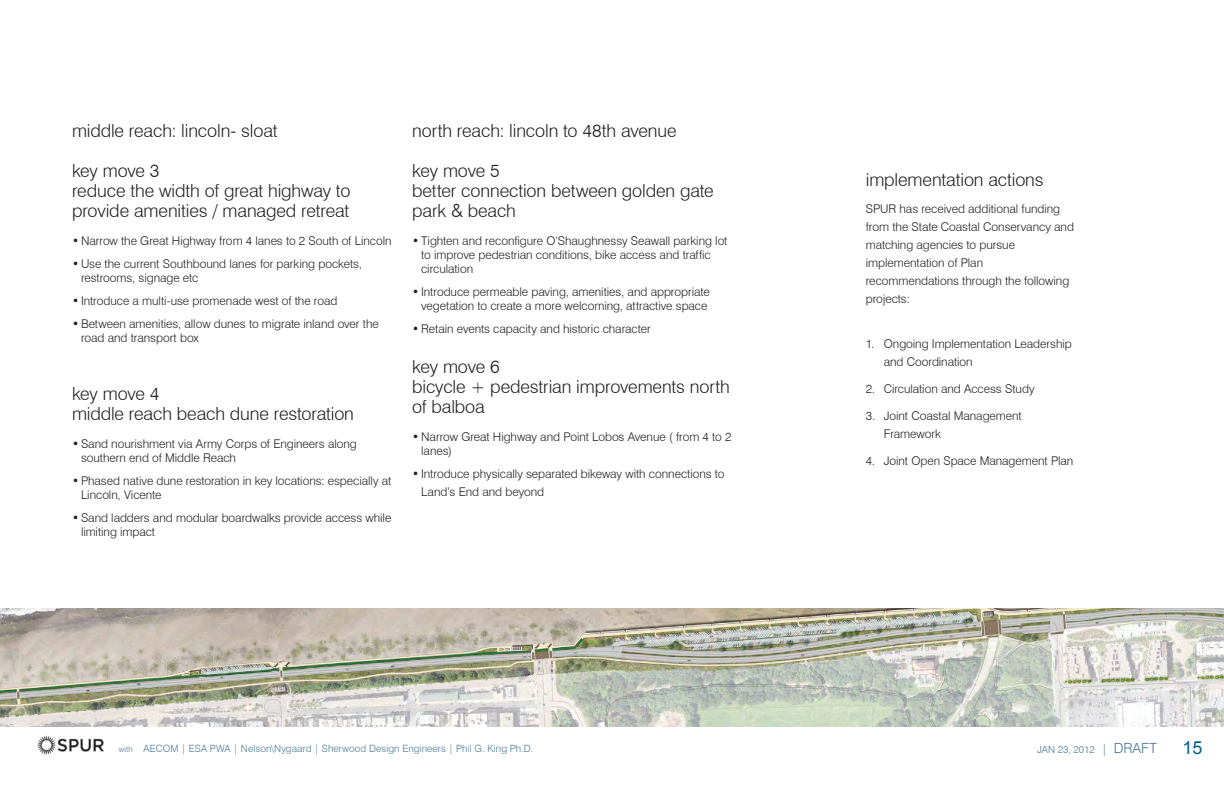
<style>
.page{position:relative;width:1224px;height:792px;background:#fff}
.page>*{position:absolute;margin:0;border:0;box-sizing:border-box;transform-origin:0 0}
.TOC{font:300 18px/20px "Swiss 721 BT";letter-spacing:-.005em;color:#231f20}
.t1{font:18px "Arial";color:#005e8a}
.TOC-2{font:300 12px/14px "Swiss 721 BT";letter-spacing:-.005em;color:#231f20}
.t2{font:300 10px "Swiss 721 BT";letter-spacing:.005em;color:#4a7893}
.s1{font-size:8px}
.s2{font-size:12px}
.s3{font-size:14px}
</style>
<div class="page">
<img style="left:37px;top:735px;width:67px;height:20px">
<img style="left:0;top:608px;width:1224px;height:119px">
<p class="TOC" style="left:72px;top:121px;width:207px">middle reach: lincoln- sloat</p>
<p class="TOC" style="left:72px;top:161px;width:89px">key move 3</p>
<p class="TOC" style="left:72px;top:181px;width:280px">reduce the width of great highway to provide amenities / managed retreat</p>
<p class="TOC-2" style="left:72px;top:234px;width:321px">• Narrow the Great Highway from 4 lanes to 2 South of Lincoln</p>
<p class="TOC-2" style="left:81px;top:257px;width:283px;text-indent:-9px">• Use the current Southbound lanes for parking pockets, restrooms, signage etc</p>
<p class="TOC-2" style="left:72px;top:294px;width:267px">• Introduce a multi-use promenade west of the road</p>
<p class="TOC-2" style="left:81px;top:317px;width:299px;text-indent:-9px">• Between amenities, allow dunes to migrate inland over the road and transport box</p>
<p class="TOC" style="left:72px;top:384px;width:89px">key move 4</p>
<p class="TOC" style="left:72px;top:404px;width:284px">middle reach beach dune restoration</p>
<p class="TOC-2" style="left:81px;top:437px;width:277px;text-indent:-9px">• Sand nourishment via Army Corps of Engineers along southern end of Middle Reach</p>
<p class="TOC-2" style="left:81px;top:474px;width:312px;text-indent:-9px">• Phased native dune restoration in key locations: especially at<br>Lincoln, Vicente</p>
<p class="TOC-2" style="left:81px;top:511px;width:312px;text-indent:-9px">• Sand ladders and modular boardwalks provide access while limiting impact</p>
<p class="TOC" style="left:412px;top:121px;width:266px">north reach: lincoln to 48th avenue</p>
<p class="TOC" style="left:412px;top:160px;width:89px">key move 5</p>
<p class="TOC" style="left:412px;top:180px;width:303px">better connection between golden gate park &amp; beach</p>
<p class="TOC-2" style="left:421px;top:234px;width:308px;text-indent:-9px">• Tighten and reconfigure O’Shaughnessy Seawall parking lot to improve pedestrian conditions, bike access and traffic circulation</p>
<p class="TOC-2" style="left:412px;top:285px;width:299px;text-align:center">• Introduce permeable paving, amenities, and appropriate vegetation to create a more welcoming, attractive space</p>
<p class="TOC-2" style="left:412px;top:322px;width:240px">• Retain events capacity and historic character</p>
<p class="TOC" style="left:412px;top:357px;width:89px">key move 6</p>
<p class="TOC" style="left:412px;top:377px;width:319px">bicycle + pedestrian improvements north of balboa</p>
<p class="TOC-2" style="left:421px;top:430px;width:312px;text-indent:-9px">• Narrow Great Highway and Point Lobos Avenue ( from 4 to 2 lanes)</p>
<p class="TOC-2" style="left:421px;top:465px;width:305px;line-height:18px;text-indent:-9px">• Introduce physically separated bikeway with connections to<br>Land’s End and beyond</p>
<p class="TOC" style="left:866px;top:169px;width:179px">implementation actions</p>
<p class="TOC-2" style="left:866px;top:199px;width:210px;line-height:18px">SPUR has received additional funding from the State Coastal Conservancy and matching agencies to pursue implementation of Plan recommendations through the following projects:</p>
<p class="TOC-2" style="left:884px;top:334px;width:189px;line-height:18px;text-indent:-18px">1. Ongoing Implementation Leadership and Coordination</p>
<p class="TOC-2" style="left:866px;top:381px;width:170px">2. Circulation and Access Study</p>
<p class="TOC-2" style="left:884px;top:406px;width:140px;line-height:18px;text-indent:-18px">3. Joint Coastal Management<br>Framework</p>
<p class="TOC-2" style="left:866px;top:453px;width:209px">4. Joint Open Space Management Plan</p>
<p class="t2" style="left:119px;top:742px;width:416px"><span class="s1">with</span> AECOM | ESA PWA | Nelson\Nygaard | Sherwood Design Engineers | Phil G. King Ph.D.</p>
<p class="t2" style="left:1037px;top:744px;width:121px">JAN 23, 2012 <span class="s2">|</span> <span class="s3">DRAFT</span></p>
<h1 class="t1" style="left:1182px;top:736px;width:22px">15</h1>
</div>
